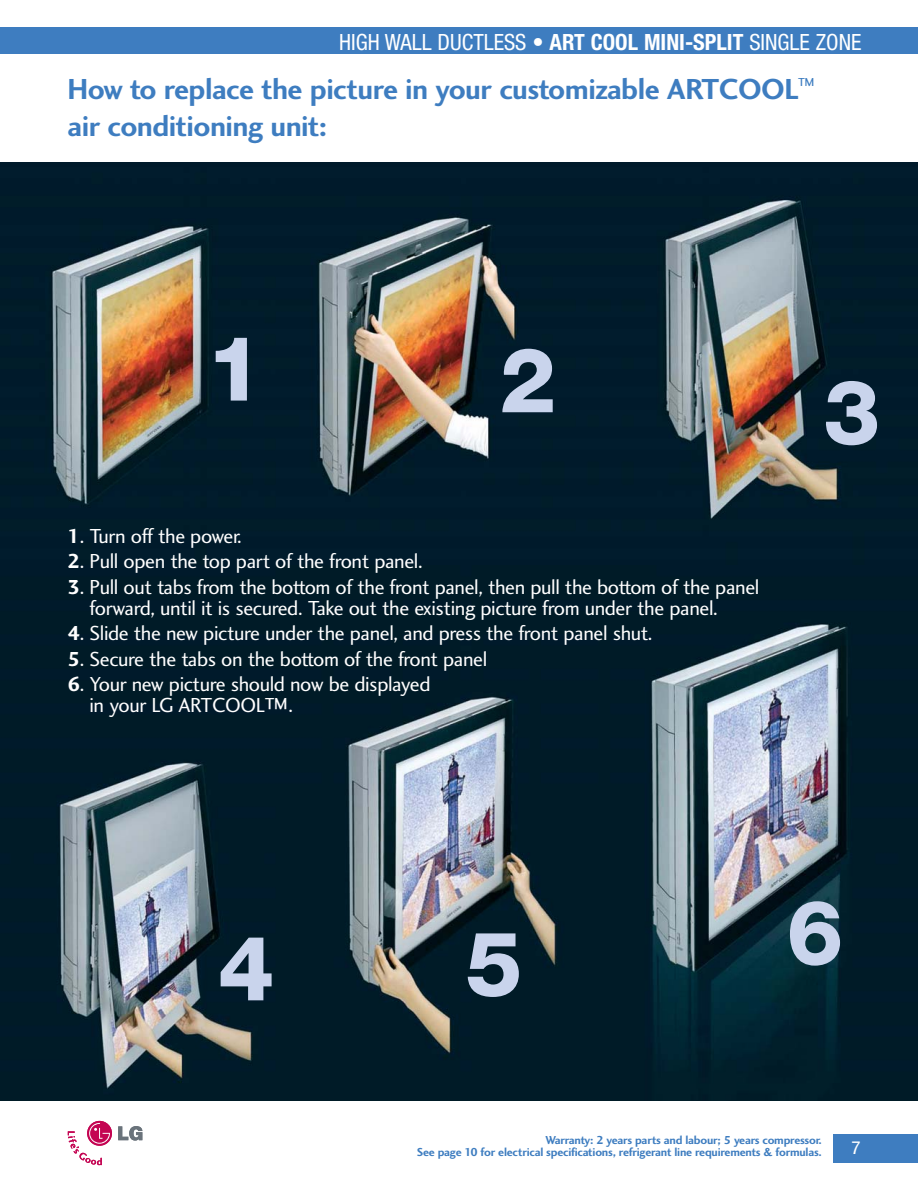
<style>
.page{position:relative;width:918px;height:1188px;background:#fff}
.page>*{position:absolute;margin:0;border:0;box-sizing:border-box;transform-origin:0 0}
.t1{font:800 90px "Helvetica Neue";color:#c9d4ec}
.t2{font:30px/37.5px "Charlotte Sans Bold Plain";letter-spacing:-.02em;color:#3e7dc0}
.t3{font:condensed 22.35px "Helvetica Neue";color:#fff}
.t4{font:21px/21px "Charlotte Sans Book Plain";letter-spacing:-.02em;color:#fff}
.t5{font:18px "Charlotte Sans Bold Plain";color:#fff;scale:1.06 1}
.t6{font:12px/12px "Charlotte Sans Bold Plain";letter-spacing:-.02em;color:#3e7dc0;text-align:right}
.s1{font-size:22.5px}
.s2{font-weight:700}
.s3{font-family:"Charlotte Sans Bold Plain"}
.s4{font-family:"Helvetica Neue";font-stretch:condensed}
</style>
<div class="page">
<div style="left:834px;top:1134px;width:84px;height:28px;background:#3e7dc0"></div>
<div style="left:0;top:27px;width:918px;height:27px;background:#3e7dc0"></div>
<svg style="left:118px;top:1126px;width:24px;height:15px"></svg>
<div style="left:87px;top:1121px;width:25px;height:25px;background:#c40452;border-radius:50%"></div>
<svg style="left:68px;top:1123px;width:42px;height:42px"></svg>
<img style="left:0;top:162px;width:918px;height:404px">
<img style="left:0;top:566px;width:918px;height:534px">
<p class="t3" style="left:339px;top:34px;width:524px">HIGH WALL DUCTLESS <span class="s1">•</span> <span class="s2">ART COOL MINI-SPLIT</span> SINGLE ZONE</p>
<h2 class="t2" style="left:68px;top:73px;width:749px">How to replace the picture in your customizable ARTCOOL<sup>™ </sup>air conditioning unit:</h2>
<h1 class="t1" style="left:206px;top:336px;width:58px">1</h1>
<h1 class="t1" style="left:500px;top:348px;width:58px">2</h1>
<p class="t4" style="left:68px;top:527px;width:176px"><span class="s3">1</span>. Turn off the power.</p>
<p class="t4" style="left:68px;top:553px;width:357px"><span class="s3">2</span>. Pull open the top part of the front panel.</p>
<p class="t4" style="left:89px;top:578px;width:671px;text-indent:-22px"><span class="s3">3</span>. Pull out tabs from the bottom of the front panel, then pull the bottom of the panel forward, until it is secured. Take out the existing picture from under the panel.</p>
<p class="t4" style="left:68px;top:625px;width:586px"><span class="s3">4</span>. Slide the new picture under the panel, and press the front panel shut.</p>
<p class="t4" style="left:68px;top:650px;width:421px"><span class="s3">5</span>. Secure the tabs on the bottom of the front panel</p>
<p class="t4" style="left:89px;top:675px;width:343px;text-indent:-22px"><span class="s3">6</span>. Your new picture should now be displayed in your LG ARTCOOL™.</p>
<h1 class="t1" style="left:824px;top:380px;width:58px">3</h1>
<h1 class="t1" style="left:218px;top:936px;width:58px">4</h1>
<h1 class="t1" style="left:466px;top:932px;width:58px">5</h1>
<h1 class="t1" style="left:787px;top:901px;width:58px">6</h1>
<p class="t6" style="left:417px;top:1135px;width:407px">Warranty: 2 years parts and labour; 5 years compressor.<br>See page 10 for electrical specifications, refrigerant line requirements &amp; formulas.</p>
<p class="t5" style="left:852px;top:1141px;width:12px">8<span class="s4">7</span></p>
</div>
